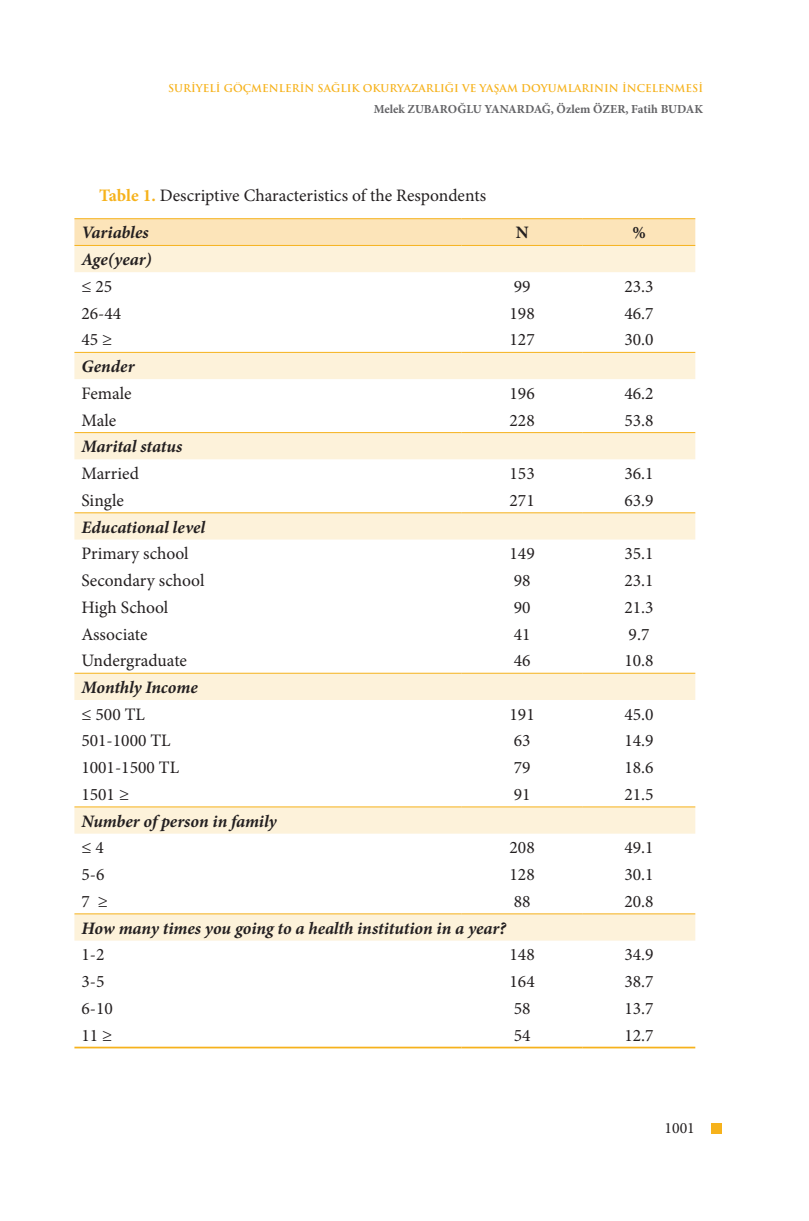
<style>
.page{position:relative;width:809px;height:1221px;background:#fff}
.page>*{position:absolute;margin:0;border:0;box-sizing:border-box;transform-origin:0 0}
.t1{font:17.5px/37.1px "Minion Pro";color:#231f20}
.t2{font:italic 700 17.5px "Minion Pro";letter-spacing:-.005em;color:#231f20}
.t3{font:700 17.5px "Minion Pro";color:#231f20}
.t4{font:15.75px "Minion Pro";color:#231f20}
.t5{font:700 12.25px "Minion Pro";color:#636366}
.t6{font:700 10.5px "Trajan Pro";color:#f6b21c}
.s1{font-weight:700;color:#f6b21c}
.s2{font-weight:700;font-style:italic}
</style>
<div class="page">
<div style="left:710px;top:1122px;width:11px;height:11px;background:#f6b21c"></div>
<svg style="left:74px;top:219px;width:621px;height:26px;background:#fbe3b7"></svg>
<svg style="left:74px;top:246px;width:621px;height:694px"></svg>
<hr style="left:74px;top:218px;width:387px;height:1px;background:#f6b21c">
<hr style="left:461px;top:218px;width:121px;height:1px;background:#f6b21c">
<hr style="left:582px;top:218px;width:113px;height:1px;background:#f6b21c">
<hr style="left:74px;top:245px;width:387px;height:1px;background:#f6b21c">
<hr style="left:461px;top:245px;width:121px;height:1px;background:#f6b21c">
<hr style="left:582px;top:245px;width:113px;height:1px;background:#f6b21c">
<hr style="left:74px;top:352px;width:387px;height:1px;background:#f6b21c">
<hr style="left:461px;top:352px;width:121px;height:1px;background:#f6b21c">
<hr style="left:582px;top:352px;width:113px;height:1px;background:#f6b21c">
<hr style="left:74px;top:432px;width:387px;height:1px;background:#f6b21c">
<hr style="left:461px;top:432px;width:121px;height:1px;background:#f6b21c">
<hr style="left:582px;top:432px;width:113px;height:1px;background:#f6b21c">
<hr style="left:74px;top:512px;width:387px;height:1px;background:#f6b21c">
<hr style="left:461px;top:512px;width:121px;height:1px;background:#f6b21c">
<hr style="left:582px;top:512px;width:113px;height:1px;background:#f6b21c">
<hr style="left:74px;top:672px;width:387px;height:1px;background:#f6b21c">
<hr style="left:461px;top:672px;width:121px;height:1px;background:#f6b21c">
<hr style="left:582px;top:672px;width:113px;height:1px;background:#f6b21c">
<hr style="left:74px;top:806px;width:387px;height:1px;background:#f6b21c">
<hr style="left:461px;top:806px;width:121px;height:1px;background:#f6b21c">
<hr style="left:582px;top:806px;width:113px;height:1px;background:#f6b21c">
<hr style="left:74px;top:913px;width:387px;height:1px;background:#f6b21c">
<hr style="left:461px;top:913px;width:121px;height:1px;background:#f6b21c">
<hr style="left:582px;top:913px;width:113px;height:1px;background:#f6b21c">
<hr style="left:74px;top:1046px;width:387px;height:2px;background:#f6b21c">
<hr style="left:461px;top:1046px;width:121px;height:2px;background:#f6b21c">
<hr style="left:582px;top:1046px;width:113px;height:2px;background:#f6b21c">
<p class="t6" style="left:168px;top:81px;width:536px">SURİYELİ GÖÇMENLERİN SAĞLIK OKURYAZARLIĞI VE YAŞAM DOYUMLARININ İNCELENMESİ</p>
<p class="t5" style="left:374px;top:101px;width:331px">Melek ZUBAROĞLU YANARDAĞ, Özlem ÖZER, Fatih BUDAK</p>
<p class="t1" style="left:81px;top:177px;width:406px;text-indent:18px"><span class="s1">Table 1.</span> Descriptive Characteristics of the Respondents<br><span class="s2">Variables</span></p>
<p class="t3" style="left:515px;top:220px;width:14px">N</p>
<p class="t3" style="left:632px;top:220px;width:15px">%</p>
<p class="t2" style="left:81px;top:247px;width:72px">Age(year)</p>
<p class="t1" style="left:81px;top:268px;width:32px">≤ 25</p>
<p class="t1" style="left:513px;top:268px;width:18px">99</p>
<p class="t1" style="left:624px;top:268px;width:31px">23.3</p>
<p class="t1" style="left:81px;top:294px;width:41px">26-44</p>
<p class="t1" style="left:509px;top:294px;width:27px">198</p>
<p class="t1" style="left:624px;top:294px;width:31px">46.7</p>
<p class="t1" style="left:81px;top:321px;width:32px">45 ≥</p>
<p class="t1" style="left:509px;top:321px;width:27px">127</p>
<p class="t1" style="left:624px;top:321px;width:31px">30.0</p>
<p class="t2" style="left:81px;top:354px;width:55px">Gender</p>
<p class="t1" style="left:81px;top:375px;width:52px">Female</p>
<p class="t1" style="left:509px;top:375px;width:27px">196</p>
<p class="t1" style="left:624px;top:375px;width:31px">46.2</p>
<p class="t1" style="left:81px;top:401px;width:36px">Male</p>
<p class="t1" style="left:509px;top:401px;width:27px">228</p>
<p class="t1" style="left:624px;top:401px;width:31px">53.8</p>
<p class="t2" style="left:81px;top:434px;width:102px">Marital status</p>
<p class="t1" style="left:81px;top:455px;width:59px">Married</p>
<p class="t1" style="left:509px;top:455px;width:27px">153</p>
<p class="t1" style="left:624px;top:455px;width:31px">36.1</p>
<p class="t1" style="left:81px;top:481px;width:44px">Single</p>
<p class="t1" style="left:509px;top:481px;width:27px">271</p>
<p class="t1" style="left:624px;top:481px;width:31px">63.9</p>
<p class="t2" style="left:81px;top:514px;width:125px">Educational level</p>
<p class="t1" style="left:81px;top:535px;width:109px">Primary school</p>
<p class="t1" style="left:509px;top:535px;width:27px">149</p>
<p class="t1" style="left:624px;top:535px;width:31px">35.1</p>
<p class="t1" style="left:81px;top:562px;width:124px">Secondary school</p>
<p class="t1" style="left:513px;top:562px;width:18px">98</p>
<p class="t1" style="left:624px;top:562px;width:31px">23.1</p>
<p class="t1" style="left:81px;top:588px;width:88px">High School</p>
<p class="t1" style="left:513px;top:588px;width:18px">90</p>
<p class="t1" style="left:624px;top:588px;width:31px">21.3</p>
<p class="t1" style="left:81px;top:615px;width:67px">Associate</p>
<p class="t1" style="left:513px;top:615px;width:18px">41</p>
<p class="t1" style="left:628px;top:615px;width:22px">9.7</p>
<p class="t1" style="left:81px;top:642px;width:107px">Undergraduate</p>
<p class="t1" style="left:513px;top:642px;width:18px">46</p>
<p class="t1" style="left:624px;top:642px;width:31px">10.8</p>
<p class="t2" style="left:81px;top:675px;width:118px">Monthly Income</p>
<p class="t1" style="left:81px;top:695px;width:65px">≤ 500 TL</p>
<p class="t1" style="left:509px;top:695px;width:27px">191</p>
<p class="t1" style="left:624px;top:695px;width:31px">45.0</p>
<p class="t1" style="left:81px;top:722px;width:91px">501-1000 TL</p>
<p class="t1" style="left:513px;top:722px;width:18px">63</p>
<p class="t1" style="left:624px;top:722px;width:31px">14.9</p>
<p class="t1" style="left:81px;top:749px;width:99px">1001-1500 TL</p>
<p class="t1" style="left:513px;top:749px;width:18px">79</p>
<p class="t1" style="left:624px;top:749px;width:31px">18.6</p>
<p class="t1" style="left:81px;top:775px;width:49px">1501 ≥</p>
<p class="t1" style="left:513px;top:775px;width:18px">91</p>
<p class="t1" style="left:624px;top:775px;width:31px">21.5</p>
<p class="t2" style="left:81px;top:808px;width:197px">Number of person in family</p>
<p class="t1" style="left:81px;top:829px;width:24px">≤ 4</p>
<p class="t1" style="left:509px;top:829px;width:27px">208</p>
<p class="t1" style="left:624px;top:829px;width:31px">49.1</p>
<p class="t1" style="left:81px;top:856px;width:25px">5-6</p>
<p class="t1" style="left:509px;top:856px;width:27px">128</p>
<p class="t1" style="left:624px;top:856px;width:31px">30.1</p>
<p class="t1" style="left:81px;top:882px;width:28px">7 ≥</p>
<p class="t1" style="left:513px;top:882px;width:18px">88</p>
<p class="t1" style="left:624px;top:882px;width:31px">20.8</p>
<p class="t2" style="left:81px;top:915px;width:426px">How many times you going to a health institution in a year?</p>
<p class="t1" style="left:81px;top:936px;width:25px">1-2</p>
<p class="t1" style="left:509px;top:936px;width:27px">148</p>
<p class="t1" style="left:624px;top:936px;width:31px">34.9</p>
<p class="t1" style="left:81px;top:962px;width:25px">3-5</p>
<p class="t1" style="left:509px;top:962px;width:27px">164</p>
<p class="t1" style="left:624px;top:962px;width:31px">38.7</p>
<p class="t1" style="left:81px;top:989px;width:33px">6-10</p>
<p class="t1" style="left:513px;top:989px;width:18px">58</p>
<p class="t1" style="left:624px;top:989px;width:31px">13.7</p>
<p class="t1" style="left:81px;top:1016px;width:32px">11 ≥</p>
<p class="t1" style="left:513px;top:1016px;width:18px">54</p>
<p class="t1" style="left:624px;top:1016px;width:31px">12.7</p>
<p class="t4" style="left:664px;top:1117px;width:32px">1001</p>
</div>
